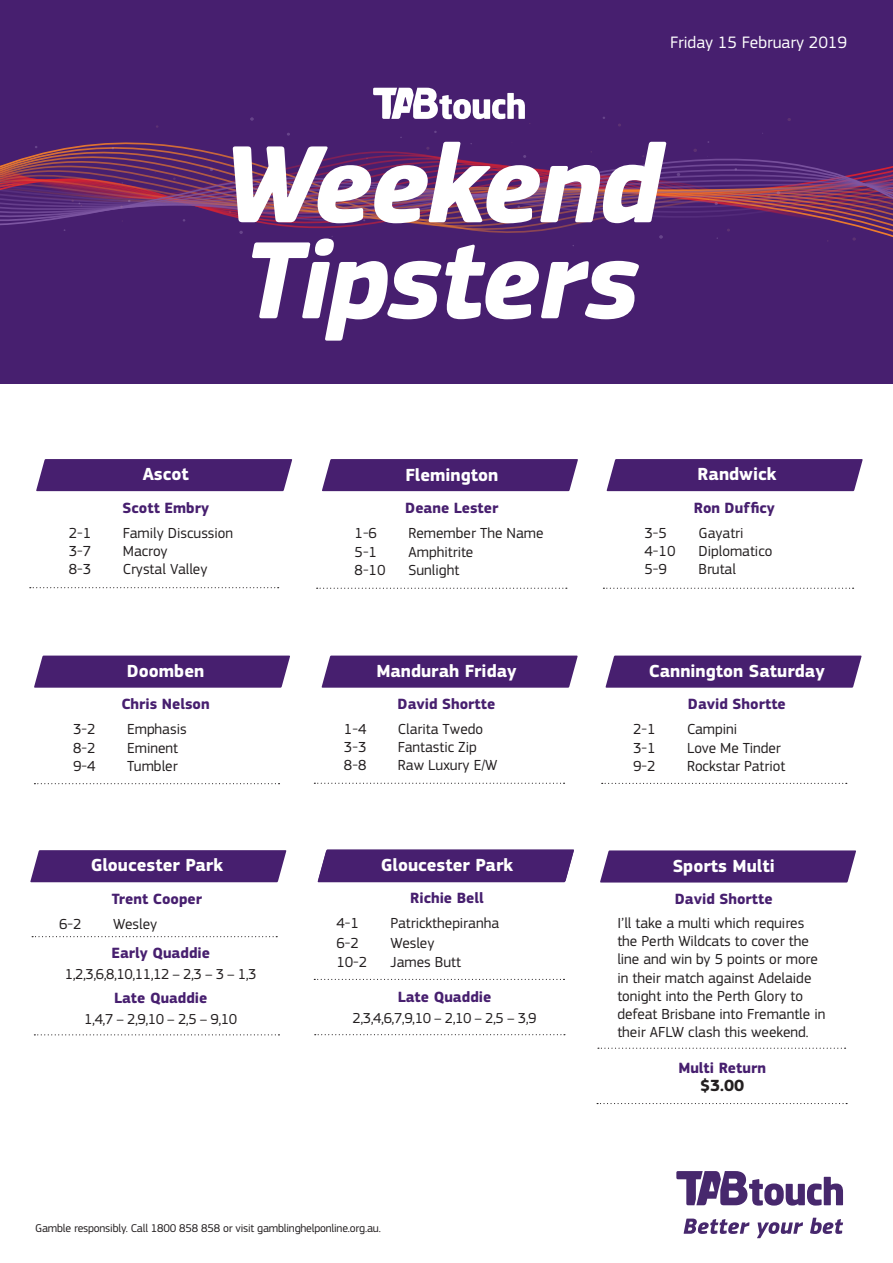
<style>
.page{position:relative;width:893px;height:1263px;background:#fff}
.page>*{position:absolute;margin:0;border:0;box-sizing:border-box;transform-origin:0 0}
.t1{font:italic 700 114px/96px "PF Square Sans Pro";letter-spacing:-.03em;color:#fff}
.t2{font:700 18.3px "PF Square Sans Pro";color:#fff}
.t3{font:700 18.15px "PF Square Sans Pro";color:#fff}
.t4{font:17.25px "PF Square Sans Pro";color:#fff}
.t5{font:700 16.8px "PF Square Sans Pro";color:#231f20}
.t6{font:700 15.45px "PF Square Sans Pro";color:#471f6f}
.t7{font:15.15px/18.1px "PF Square Sans Pro";color:#231f20}
.t8{font:15px "PF Square Sans Pro";letter-spacing:-.03em;color:#231f20}
.t9{font:11.7px "PF Square Sans Pro";letter-spacing:-.015em;color:#231f20}
.s1{font-size:15.15px}
</style>
<div class="page">
<div style="left:0;top:0;width:893px;height:383px;background:#471f6f"></div>
<svg style="left:0;top:222px;width:893px;height:15px"></svg>
<svg style="left:239px;top:231px;width:4px;height:3px"></svg>
<svg style="left:659px;top:235px;width:4px;height:4px"></svg>
<svg style="left:0;top:88px;width:893px;height:134px"></svg>
<svg style="left:676px;top:1171px;width:167px;height:34px"></svg>
<svg style="left:684px;top:1218px;width:65px;height:16px"></svg>
<svg style="left:757px;top:1222px;width:46px;height:16px"></svg>
<svg style="left:810px;top:1218px;width:33px;height:16px"></svg>
<svg style="left:321px;top:656px;width:257px;height:32px;background:#4f2975"></svg>
<svg style="left:605px;top:656px;width:257px;height:32px;background:#4f2975"></svg>
<svg style="left:314px;top:783px;width:251px;height:1px"></svg>
<svg style="left:602px;top:783px;width:245px;height:1px"></svg>
<svg style="left:34px;top:783px;width:246px;height:1px"></svg>
<div style="left:34px;top:656px;width:256px;height:32px;background:#471f6f"></div>
<div style="left:322px;top:459px;width:256px;height:32px;background:#471f6f"></div>
<svg style="left:317px;top:588px;width:250px;height:1px"></svg>
<svg style="left:606px;top:459px;width:257px;height:32px;background:#4e2774"></svg>
<svg style="left:603px;top:588px;width:251px;height:1px"></svg>
<svg style="left:30px;top:587px;width:249px;height:1px"></svg>
<div style="left:36px;top:459px;width:256px;height:32px;background:#471f6f"></div>
<svg style="left:598px;top:1048px;width:248px;height:1px"></svg>
<svg style="left:597px;top:1103px;width:250px;height:1px"></svg>
<div style="left:600px;top:850px;width:256px;height:32px;background:#471f6f"></div>
<svg style="left:30px;top:850px;width:257px;height:32px;background:#4e2875"></svg>
<div style="left:317px;top:849px;width:257px;height:33px;background:#471f6f"></div>
<svg style="left:34px;top:1034px;width:245px;height:1px"></svg>
<svg style="left:314px;top:979px;width:250px;height:1px"></svg>
<svg style="left:32px;top:936px;width:245px;height:1px"></svg>
<svg style="left:315px;top:1034px;width:250px;height:1px"></svg>
<p class="t4" style="left:670px;top:33px;width:179px">Friday 15 February 2019</p>
<h1 class="t1" style="left:222px;top:141px;width:441px">Weekend<br>Tipsters</h1>
<p class="t3" style="left:143px;top:463px;width:48px">Ascot</p>
<p class="t6" style="left:123px;top:498px;width:88px">Scott Embry</p>
<p class="t3" style="left:405px;top:464px;width:94px">Flemington</p>
<p class="t6" style="left:405px;top:499px;width:95px">Deane Lester</p>
<p class="t3" style="left:698px;top:463px;width:80px">Randwick</p>
<p class="t6" style="left:694px;top:498px;width:83px">Ron Dufficy</p>
<p class="t7" style="left:69px;top:524px;width:24px">2-1</p>
<p class="t7" style="left:123px;top:524px;width:112px">Family Discussion</p>
<p class="t7" style="left:69px;top:542px;width:24px">3-7</p>
<p class="t7" style="left:123px;top:542px;width:46px">Macroy</p>
<p class="t7" style="left:69px;top:560px;width:24px">8-3</p>
<p class="t7" style="left:123px;top:560px;width:86px">Crystal Valley</p>
<p class="t3" style="left:127px;top:660px;width:79px">Doomben</p>
<p class="t6" style="left:121px;top:695px;width:90px">Chris Nelson</p>
<p class="t7" style="left:73px;top:720px;width:24px">3-2</p>
<p class="t7" style="left:127px;top:720px;width:61px">Emphasis</p>
<p class="t7" style="left:73px;top:738px;width:24px">8-2</p>
<p class="t7" style="left:127px;top:738px;width:52px">Eminent</p>
<p class="t7" style="left:73px;top:757px;width:24px">9-4</p>
<p class="t7" style="left:127px;top:757px;width:52px">Tumbler</p>
<p class="t3" style="left:91px;top:855px;width:134px">Gloucester Park</p>
<p class="t6" style="left:112px;top:889px;width:92px">Trent Cooper</p>
<p class="t7" style="left:59px;top:915px;width:24px">6-2</p>
<p class="t7" style="left:113px;top:915px;width:45px">Wesley</p>
<p class="t6" style="left:111px;top:943px;width:100px">Early Quaddie</p>
<p class="t8" style="left:65px;top:965px;width:193px">1,2,3,6,8,10,11,12 – 2,3 – 3 – 1,3</p>
<p class="t6" style="left:114px;top:988px;width:95px">Late Q<span class="s1">ua</span>ddie</p>
<p class="t8" style="left:84px;top:1010px;width:154px">1,4,7 – 2,9,10 – 2,5 – 9,10</p>
<p class="t7" style="left:355px;top:524px;width:24px">1-6</p>
<p class="t7" style="left:409px;top:524px;width:137px">Remember The Name</p>
<p class="t7" style="left:355px;top:542px;width:24px">5-1</p>
<p class="t7" style="left:409px;top:542px;width:66px">Amphitrite</p>
<p class="t7" style="left:355px;top:561px;width:32px">8-10</p>
<p class="t7" style="left:409px;top:561px;width:52px">Sunlight</p>
<p class="t3" style="left:376px;top:660px;width:142px">Mandurah Friday</p>
<p class="t6" style="left:398px;top:694px;width:99px">David Shortte</p>
<p class="t7" style="left:344px;top:720px;width:24px">1-4</p>
<p class="t7" style="left:398px;top:720px;width:87px">Clarita Twedo</p>
<p class="t7" style="left:344px;top:738px;width:24px">3-3</p>
<p class="t7" style="left:398px;top:738px;width:80px">Fantastic Zip</p>
<p class="t7" style="left:344px;top:756px;width:24px">8-8</p>
<p class="t7" style="left:398px;top:756px;width:101px">Raw Luxury E/W</p>
<p class="t3" style="left:381px;top:854px;width:134px">Gloucester Park</p>
<p class="t6" style="left:410px;top:889px;width:75px">Richie Bell</p>
<p class="t7" style="left:336px;top:914px;width:24px">4-1</p>
<p class="t7" style="left:390px;top:914px;width:110px">Patrickthepiranha</p>
<p class="t7" style="left:336px;top:934px;width:24px">6-2</p>
<p class="t7" style="left:390px;top:934px;width:45px">Wesley</p>
<p class="t7" style="left:336px;top:953px;width:32px">10-2</p>
<p class="t7" style="left:390px;top:953px;width:72px">James Butt</p>
<p class="t6" style="left:398px;top:988px;width:95px">Late Quaddie</p>
<p class="t8" style="left:353px;top:1009px;width:185px">2,3,4,6,7,9,10 – 2,10 – 2,5 – 3,9</p>
<p class="t9" style="left:35px;top:1221px;width:347px">Gamble responsibly. Call 1800 858 858 or visit gamblinghelponline.org.au.</p>
<p class="t7" style="left:645px;top:524px;width:24px">3-5</p>
<p class="t7" style="left:698px;top:524px;width:47px">Gayatri</p>
<p class="t7" style="left:645px;top:542px;width:32px">4-10</p>
<p class="t7" style="left:698px;top:542px;width:75px">Diplomatico</p>
<p class="t7" style="left:645px;top:560px;width:24px">5-9</p>
<p class="t7" style="left:698px;top:560px;width:39px">Brutal</p>
<p class="t3" style="left:649px;top:660px;width:177px">Cannington Saturday</p>
<p class="t6" style="left:688px;top:695px;width:99px">David Shortte</p>
<p class="t7" style="left:633px;top:720px;width:24px">2-1</p>
<p class="t7" style="left:687px;top:720px;width:52px">Campini</p>
<p class="t7" style="left:633px;top:738px;width:24px">3-1</p>
<p class="t7" style="left:687px;top:738px;width:95px">Love Me Tinder</p>
<p class="t7" style="left:633px;top:757px;width:24px">9-2</p>
<p class="t7" style="left:687px;top:757px;width:100px">Rockstar Patriot</p>
<p class="t2" style="left:673px;top:855px;width:104px">Sports Multi</p>
<p class="t6" style="left:675px;top:890px;width:99px">David Shortte</p>
<p class="t7" style="left:617px;top:914px;width:210px">I’ll take a multi which requires the Perth Wildcats to cover the line and win by 5 points or more in their match against Adelaide tonight into the Perth Glory to defeat Brisbane into Fremantle in their AFLW clash this weekend.</p>
<p class="t6" style="left:678px;top:1059px;width:89px">Multi Return</p>
<p class="t5" style="left:700px;top:1076px;width:46px">$3.00</p>
</div>
